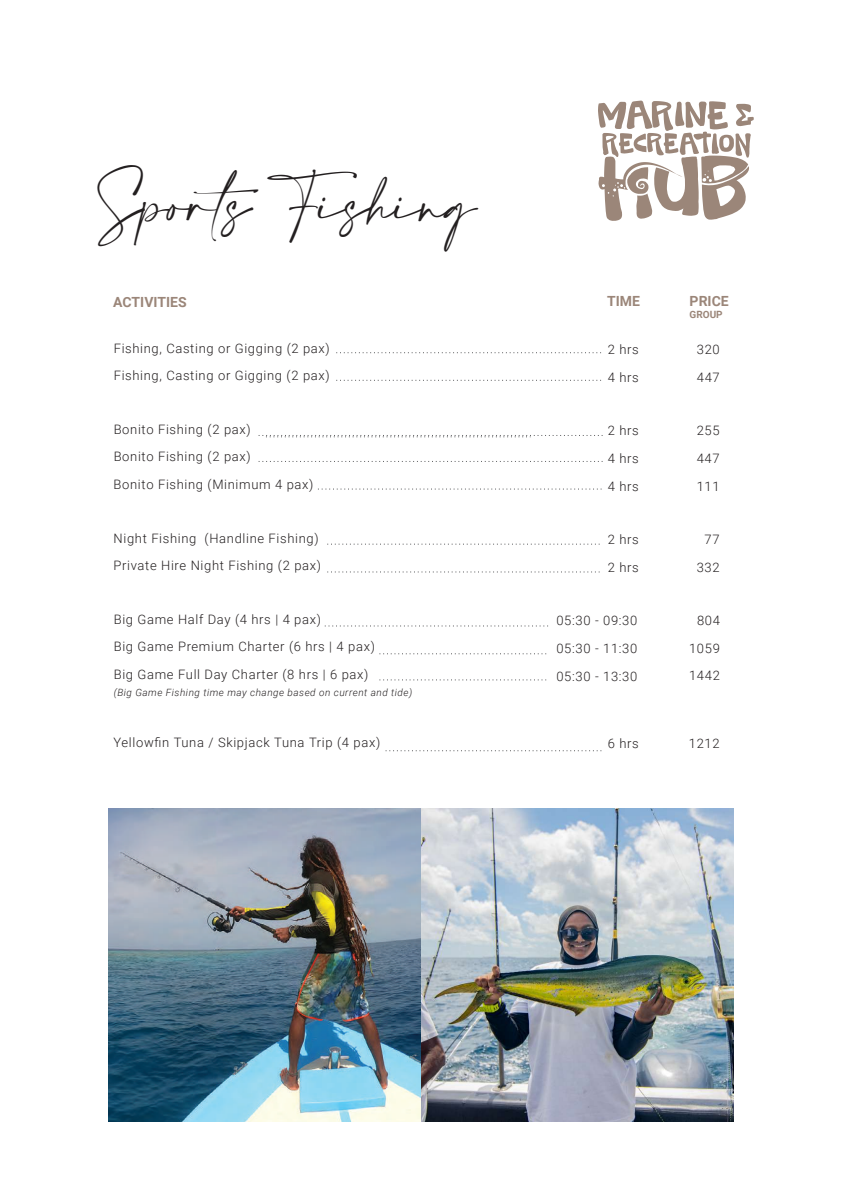
<style>
.page{position:relative;width:842px;height:1191px;background:#fff}
.page>*{position:absolute;margin:0;border:0;box-sizing:border-box;transform-origin:0 0}
.t1{font:41.1px "Amalfi Coast";color:#231f20}
.t2{font:700 14px "Roboto";color:#9b8679}
.t3{font:300 13px/27.6px "Roboto";letter-spacing:.05em;color:#231f20}
.t4{font:italic 300 10px "Roboto";letter-spacing:.05em;color:#231f20}
.t5{font:700 10px "Roboto";color:#9b8679}
</style>
<div class="page">
<svg style="left:598px;top:100px;width:156px;height:121px"></svg>
<svg style="left:336px;top:352px;width:266px;height:1px"></svg>
<svg style="left:336px;top:380px;width:266px;height:1px"></svg>
<svg style="left:318px;top:489px;width:284px;height:1px"></svg>
<svg style="left:327px;top:544px;width:273px;height:1px"></svg>
<svg style="left:327px;top:572px;width:273px;height:1px"></svg>
<svg style="left:325px;top:626px;width:223px;height:1px"></svg>
<svg style="left:386px;top:750px;width:216px;height:1px"></svg>
<svg style="left:379px;top:653px;width:168px;height:1px"></svg>
<svg style="left:379px;top:679px;width:168px;height:1px"></svg>
<svg style="left:259px;top:435px;width:344px;height:2px"></svg>
<svg style="left:259px;top:461px;width:344px;height:1px"></svg>
<img style="left:108px;top:809px;width:625px;height:312px">
<h1 class="t1" style="left:97px;top:182px;width:381px">Sports Fishing</h1>
<p class="t2" style="left:690px;top:291px;width:41px">PRICE</p>
<p class="t5" style="left:690px;top:308px;width:35px">GROUP</p>
<p class="t2" style="left:113px;top:292px;width:75px">ACTIVITIES</p>
<p class="t2" style="left:607px;top:291px;width:34px">TIME</p>
<p class="t3" style="left:114px;top:334px;width:218px">Fishing, Casting or Gigging (2 pax)<br>Fishing, Casting or Gigging (2 pax)</p>
<p class="t3" style="left:608px;top:335px;width:33px">2 hrs<br>4 hrs</p>
<p class="t3" style="left:697px;top:335px;width:24px">320<br>447</p>
<p class="t3" style="left:114px;top:415px;width:201px">Bonito Fishing (2 pax)<br>Bonito Fishing (2 pax)<br>Bonito Fishing (Minimum 4 pax)</p>
<p class="t3" style="left:608px;top:416px;width:33px;text-align:justify">2 hrs 4 hrs 4 hrs</p>
<p class="t3" style="left:697px;top:416px;width:24px;text-align:justify">255<br>447<br>111</p>
<p class="t3" style="left:114px;top:523px;width:209px">Night Fishing (Handline Fishing)<br>Private Hire Night Fishing (2 pax)</p>
<p class="t3" style="left:608px;top:525px;width:33px">2 hrs<br>2 hrs</p>
<p class="t3" style="left:697px;top:525px;width:24px;text-align:right">77<br>332</p>
<p class="t3" style="left:114px;top:605px;width:263px">Big Game Half Day (4 hrs | 4 pax)<br>Big Game Premium Charter (6 hrs | 4 pax)<br>Big Game Full Day Charter (8 hrs | 6 pax)</p>
<p class="t3" style="left:556px;top:606px;width:82px;text-align:justify">05:30 - 09:30<br>05:30 - 11:30<br>05:30 - 13:30</p>
<p class="t3" style="left:689px;top:606px;width:32px;text-align:justify;text-indent:8px">804<br>1059<br>1442</p>
<p class="t4" style="left:114px;top:685px;width:300px">(Big Game Fishing time may change based on current and tide)</p>
<p class="t3" style="left:114px;top:728px;width:268px">Yellowfin Tuna / Skipjack Tuna Trip (4 pax)</p>
<p class="t3" style="left:608px;top:729px;width:33px">6 hrs</p>
<p class="t3" style="left:689px;top:729px;width:32px">1212</p>
</div>
